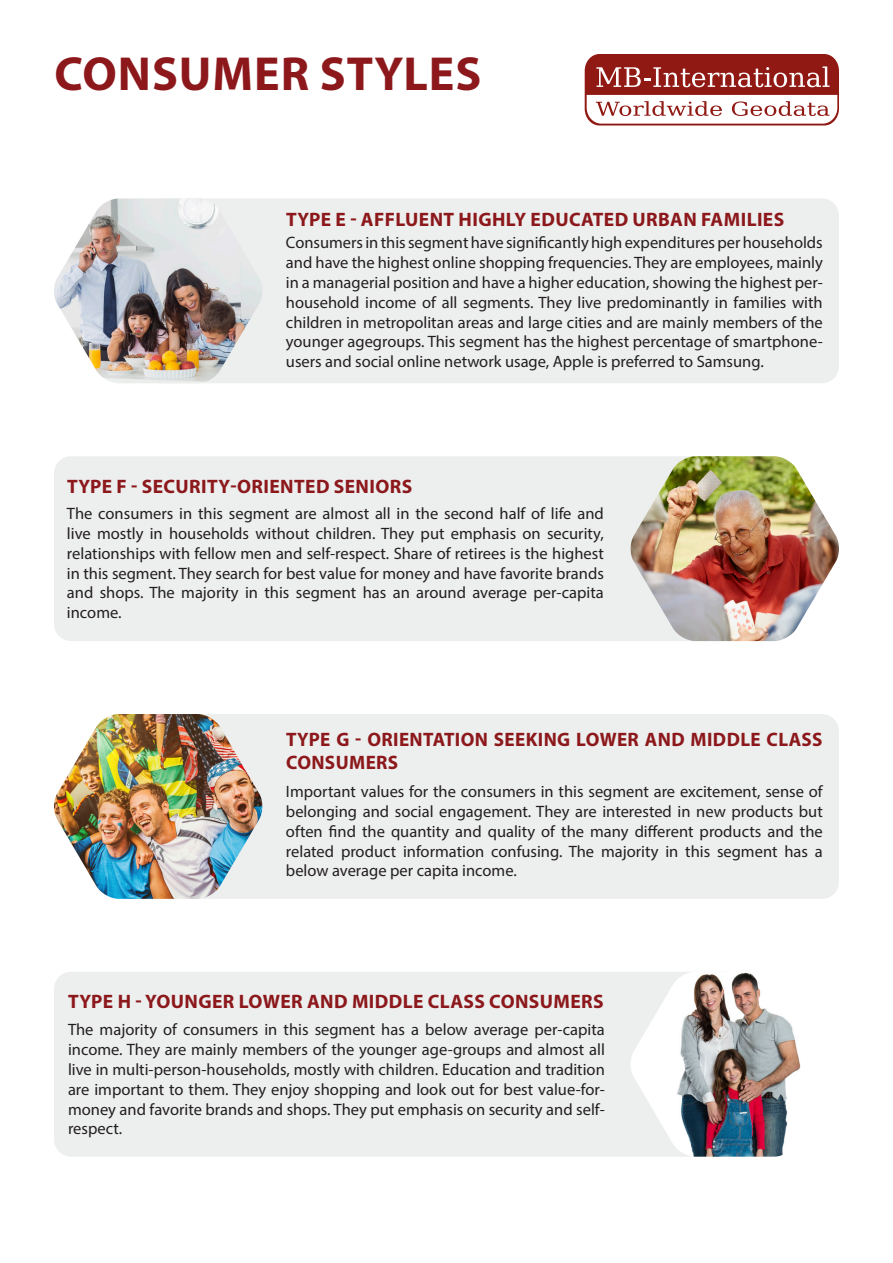
<style>
.page{position:relative;width:893px;height:1263px;background:#fff}
.page>*{position:absolute;margin:0;border:0;box-sizing:border-box;transform-origin:0 0}
.t1{font:700 48px "Myriad Pro";letter-spacing:.02em;color:#8c181b}
.t2{font:700 19.5px/23.4px "Myriad Pro";letter-spacing:.02em;color:#8c181b}
.t3{font:16.5px/19.8px "Myriad Pro";color:#231f20;text-align:justify}
</style>
<div class="page">
<div style="left:145px;top:198px;width:694px;height:185px;background:#edeeee;border-radius:17px"></div>
<svg style="left:585px;top:54px;width:254px;height:71px"></svg>
<img style="left:54px;top:198px;width:208px;height:185px">
<div style="left:54px;top:456px;width:694px;height:185px;background:#edeeee;border-radius:17px"></div>
<img style="left:630px;top:456px;width:209px;height:185px">
<div style="left:145px;top:714px;width:694px;height:185px;background:#edeeee;border-radius:17px"></div>
<img style="left:54px;top:714px;width:209px;height:185px">
<div style="left:54px;top:972px;width:694px;height:185px;background:#edeeee;border-radius:17px"></div>
<img style="left:631px;top:972px;width:170px;height:185px">
<h1 class="t1" style="left:54px;top:45px;width:428px">CONSUMER STYLES</h1>
<p class="t2" style="left:286px;top:208px;width:500px">TYPE E - AFFLUENT HIGHLY EDUCATED URBAN FAMILIES</p>
<p class="t3" style="left:286px;top:234px;width:538px">Consumers in this segment have significantly high expenditures per households and have the highest online shopping frequencies. They are employees, mainly in a managerial position and have a higher education, showing the highest per&shy;household income of all segments. They live predominantly in families with children in metropolitan areas and large cities and are mainly members of the younger agegroups. This segment has the highest percentage of smartphone&shy;users and social online network usage, Apple is preferred to Samsung.</p>
<p class="t2" style="left:67px;top:474px;width:347px">TYPE F - SECURITY-ORIENTED SENIORS</p>
<p class="t3" style="left:67px;top:505px;width:538px">The consumers in this segment are almost all in the second half of life and live mostly in households without children. They put emphasis on security, relationships with fellow men and self-respect. Share of retirees is the highest in this segment. They search for best value for money and have favorite brands and shops. The majority in this segment has an around average per-capita income.</p>
<p class="t2" style="left:286px;top:728px;width:538px">TYPE G - ORIENTATION SEEKING LOWER AND MIDDLE CLASS<br>CONSUMERS</p>
<p class="t3" style="left:286px;top:783px;width:538px">Important values for the consumers in this segment are excitement, sense of belonging and social engagement. They are interested in new products but often find the quantity and quality of the many different products and the related product information confusing. The majority in this segment has a below average per capita income.</p>
<p class="t2" style="left:68px;top:989px;width:537px">TYPE H - YOUNGER LOWER AND MIDDLE CLASS CONSUMERS</p>
<p class="t3" style="left:68px;top:1021px;width:538px">The majority of consumers in this segment has a below average per-capita income. They are mainly members of the younger age-groups and almost all live in multi-person-households, mostly with children. Education and tradition are important to them. They enjoy shopping and look out for best value-for&shy;money and favorite brands and shops. They put emphasis on security and self&shy;respect.</p>
</div>
